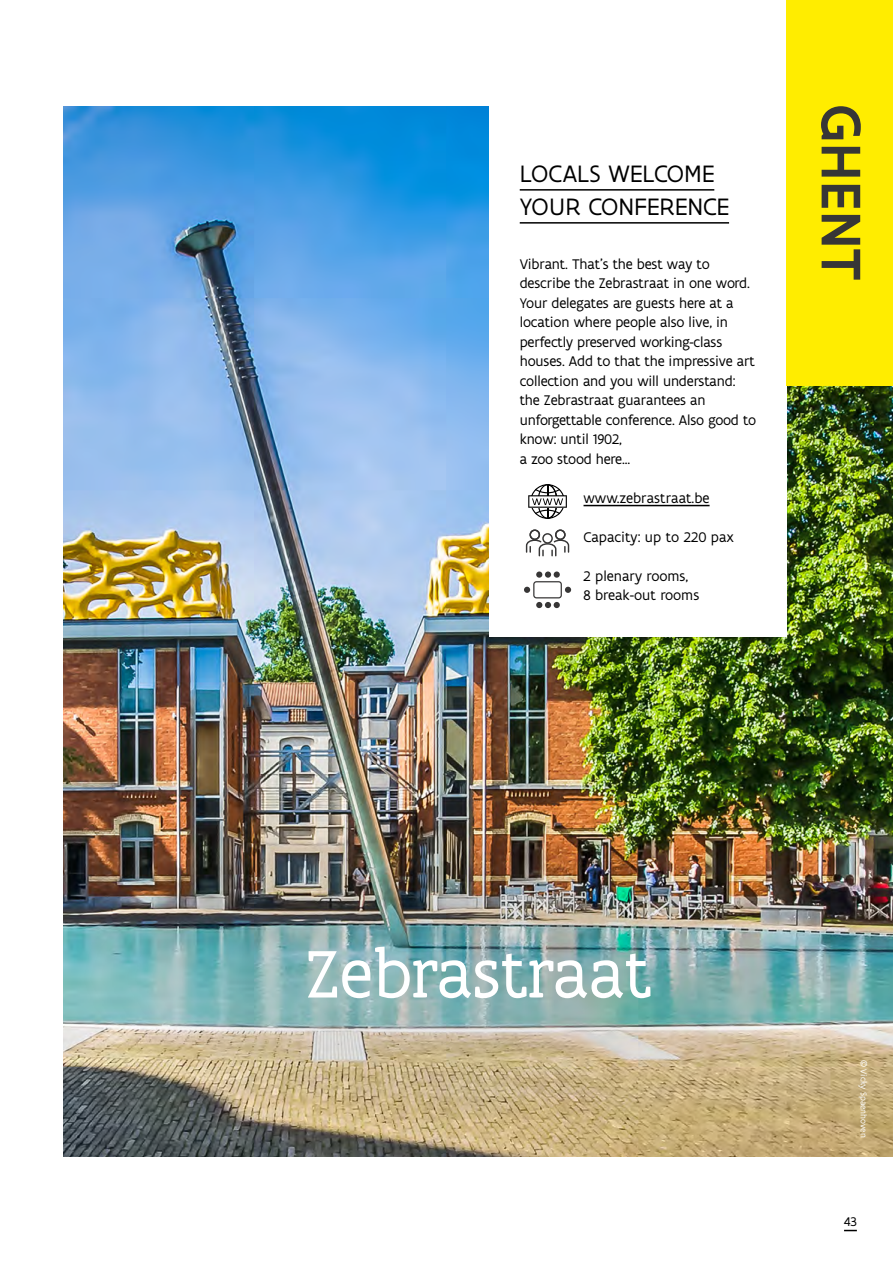
<style>
.page{position:relative;width:893px;height:1263px;background:#fff}
.page>*{position:absolute;margin:0;border:0;box-sizing:border-box;transform-origin:0 0}
.t1{font:72px "Flanders Art Serif";color:#fff}
.hoofdtitel{font:500 60px "Flanders Art Sans";letter-spacing:.01em;color:#373636}
.subititel_quotes{font:25.5px "Flanders Art Sans";color:#000}
.t2{font:15px/19.5px "Flanders Art Sans";letter-spacing:-.01em;color:#000}
.pagnr{font:13.5px "Flanders Art Sans";color:#000}
.t3{font:9px "Flanders Art Sans";color:#fff}
</style>
<div class="page">
<img style="left:64px;top:106px;width:829px;height:1051px">
<div style="left:489px;top:76px;width:298px;height:560px;background:#fff"></div>
<hr style="left:520px;top:189px;width:194px;height:2px;background:#000">
<hr style="left:520px;top:222px;width:209px;height:2px;background:#000">
<hr style="left:583px;top:505px;width:127px;height:1px;background:#000">
<svg style="left:525px;top:529px;width:45px;height:28px"></svg>
<div style="left:536px;top:571px;width:6px;height:7px;background:#373636;border-radius:50%"></div>
<div style="left:545px;top:571px;width:6px;height:7px;background:#373636;border-radius:50%"></div>
<svg style="left:524px;top:581px;width:47px;height:27px"></svg>
<div style="left:554px;top:571px;width:6px;height:7px;background:#373636;border-radius:50%"></div>
<svg style="left:528px;top:484px;width:39px;height:35px"></svg>
<svg style="left:844px;top:1230px;width:13px;height:1px"></svg>
<div style="left:787px;top:0;width:106px;height:386px;background:#ffed00"></div>
<img style="left:69px;top:826px;width:767px;height:309px">
<p class="subititel_quotes" style="left:520px;top:158px;width:196px">LOCALS WELCOME</p>
<p class="subititel_quotes" style="left:520px;top:191px;width:211px">YOUR CONFERENCE</p>
<p class="t2" style="left:520px;top:254px;width:238px">Vibrant. That’s the best way to describe the Zebrastraat in one word.<br>Your delegates are guests here at a location where people also live, in perfectly preserved working-class houses. Add to that the impressive art collection and you will understand: the Zebrastraat guarantees an unforgettable conference. Also good to know: until 1902,<br>a zoo stood here...</p>
<p class="t2" style="left:583px;top:488px;width:128px">www.zebrastraat.be</p>
<p class="t2" style="left:583px;top:527px;width:152px">Capacity: up to 220 pax</p>
<p class="t2" style="left:583px;top:566px;width:117px">2 plenary rooms,<br>8 break-out rooms</p>
<p class="hoofdtitel" style="left:879px;top:105px;width:178px;rotate:90deg">GHENT</p>
<p class="t1" style="left:306px;top:932px;width:347px">Zebrastraat</p>
<p class="t3" style="left:869px;top:1059px;width:79px;rotate:90deg">© Vicky Spaenhoven</p>
<p class="pagnr" style="left:844px;top:1213px;width:14px">43</p>
</div>
